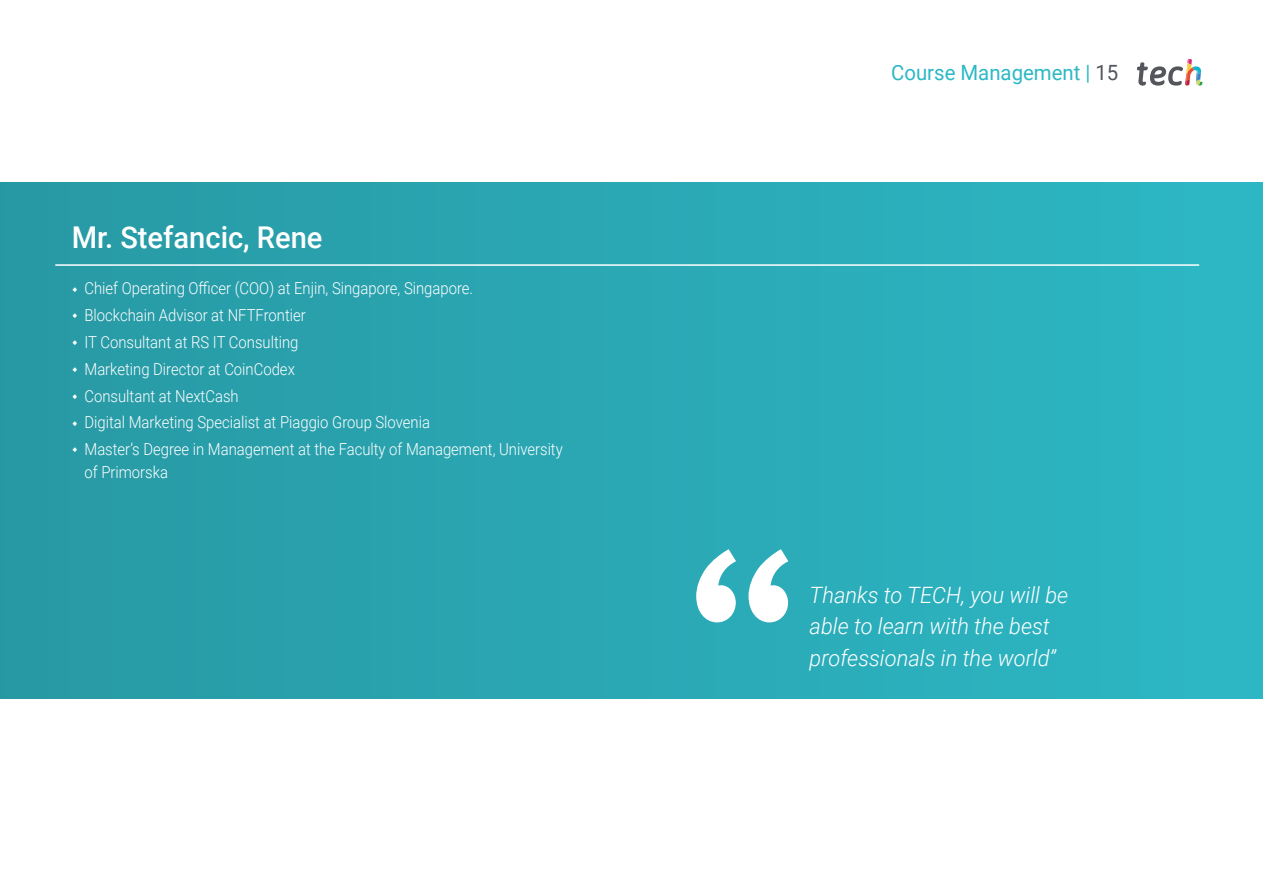
<style>
.page{position:relative;width:1263px;height:893px;background:#fff}
.page>*{position:absolute;margin:0;border:0;box-sizing:border-box;transform-origin:0 0}
.t1{font:500 30px "Roboto";color:#fff}
.t2{font:italic 300 22.5px/31.5px "Roboto";color:#fff}
.t3{font:21px "Roboto";color:#2db8c5}
.t4{font:300 16.5px/26.7px "Roboto";color:#fff;scale:.9 1}
.s1{color:#52555b}
</style>
<div class="page">
<div style="left:0;top:182px;width:1263px;height:516px;background:linear-gradient(to right,#2799a4,#2db7c5)"></div>
<hr style="left:55px;top:264px;width:1144px;height:2px;background:#fff">
<svg style="left:1137px;top:59px;width:65px;height:27px"></svg>
<svg style="left:696px;top:549px;width:92px;height:73px"></svg>
<svg style="left:73px;top:287px;width:4px;height:5px"></svg>
<svg style="left:73px;top:314px;width:4px;height:5px"></svg>
<svg style="left:73px;top:340px;width:4px;height:5px"></svg>
<svg style="left:73px;top:367px;width:4px;height:5px"></svg>
<svg style="left:73px;top:394px;width:4px;height:5px"></svg>
<svg style="left:73px;top:421px;width:4px;height:5px"></svg>
<svg style="left:73px;top:447px;width:4px;height:5px"></svg>
<h1 class="t1" style="left:72px;top:216px;width:252px">Mr. Stefancic, Rene</h1>
<p class="t4" style="left:85px;top:275px;width:533px">Chief Operating Officer (COO) at Enjin, Singapore, Singapore.<br>Blockchain Advisor at NFTFrontier<br>IT Consultant at RS IT Consulting<br>Marketing Director at CoinCodex<br>Consultant at NextCash<br>Digital Marketing Specialist at Piaggio Group Slovenia<br>Master’s Degree in Management at the Faculty of Management, University</p>
<p class="t4" style="left:85px;top:458px;width:94px">of Primorska</p>
<p class="t3" style="left:891px;top:57px;width:229px">Course Management | <span class="s1">15</span></p>
<h2 class="t2" style="left:810px;top:578px;width:260px">Thanks to TECH, you will be able to learn with the best professionals in the world”</h2>
</div>
